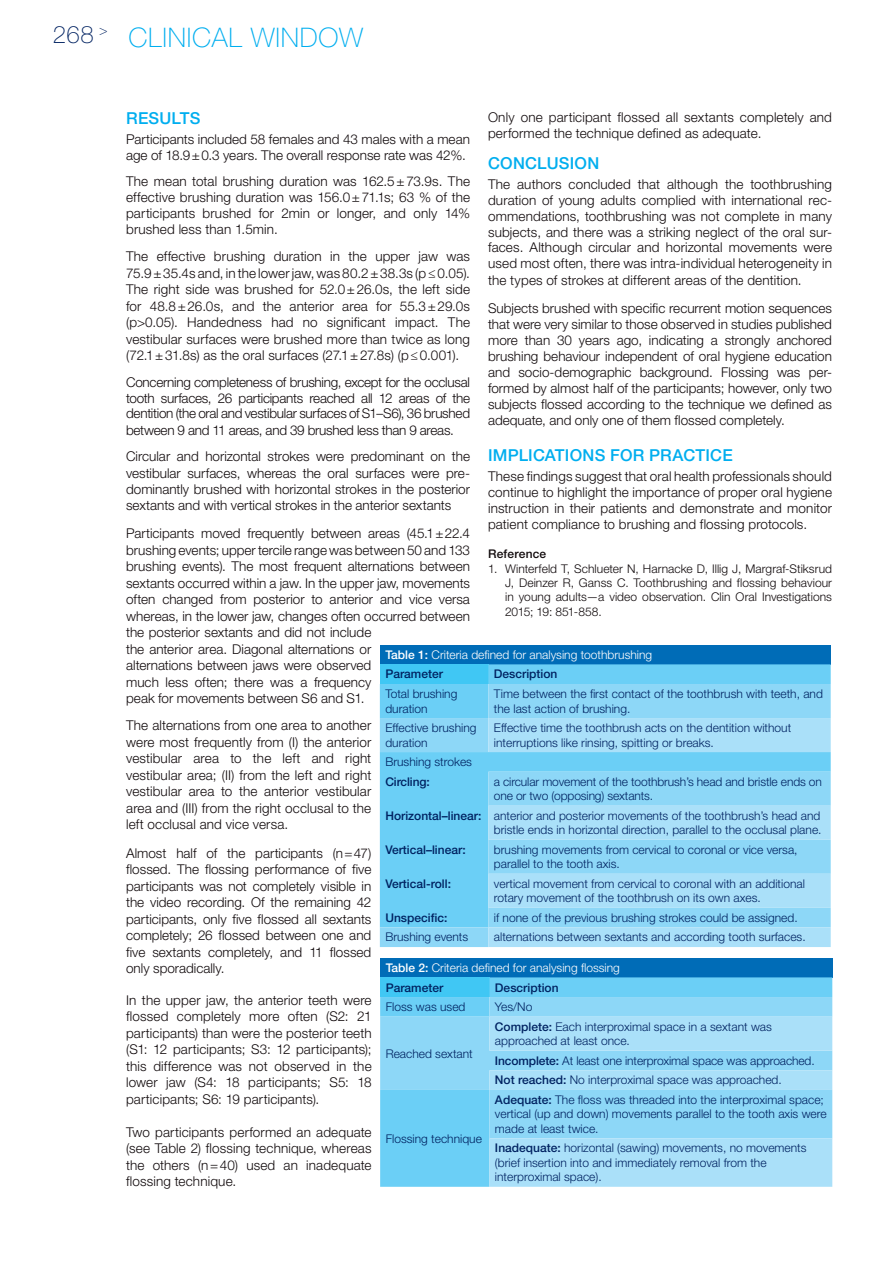
<style>
.page{position:relative;width:893px;height:1263px;background:#fff}
.page>*{position:absolute;margin:0;border:0;box-sizing:border-box;transform-origin:0 0}
.t1{font:100 27px "Helvetica Neue LT Std";letter-spacing:.025em;color:#00aeef}
.t2{font:100 24px "Helvetica Neue LT Std";color:#002261}
.t3{font:500 16.5px "Helvetica Neue LT Std";letter-spacing:.01em;color:#00aeef}
.t4{font:300 13.5px/16.5px "Helvetica Neue LT Std";color:#110a0c;text-align:justify}
.t5{font:300 12px/14.4px "Helvetica Neue LT Std";color:#002261}
.t6{font:300 12px/14.4px "Helvetica Neue LT Std";color:#110a0c;text-align:justify}
.t7{font:300 12px/19.6px "Helvetica Neue LT Std";color:#fff}
.t8{font:500 12px "Helvetica Neue LT Std";color:#002261}
.t9{font:500 12px "Helvetica Neue LT Std";color:#110a0c}
.s1{font-weight:500}
.s2{font-weight:500;color:#002261}
</style>
<div class="page">
<div style="left:380px;top:645px;width:451px;height:19px;background:#006cb7"></div>
<svg style="left:380px;top:664px;width:451px;height:20px;background:#5fcbf4"></svg>
<svg style="left:380px;top:684px;width:451px;height:263px;background:#7ad2f6"></svg>
<svg style="left:488px;top:718px;width:343px;height:229px;background:#9adbf8"></svg>
<div style="left:380px;top:958px;width:452px;height:19px;background:#006cb7"></div>
<svg style="left:380px;top:977px;width:452px;height:210px;background:#63ccf5"></svg>
<svg style="left:380px;top:997px;width:452px;height:141px;background:#82d4f6"></svg>
<svg style="left:489px;top:1017px;width:343px;height:170px;background:#9fdcf8"></svg>
<h2 class="t2" style="left:53px;top:21px;width:56px">268 <sup>&gt;</sup></h2>
<h1 class="t1" style="left:129px;top:22px;width:15px">CLINIC</h1>
<h1 class="t1" style="left:212px;top:22px;width:153px">AL WIN DOW</h1>
<p class="t4" style="left:488px;top:108px;width:345px">Only one participant flossed all sextants completely and performed the technique defined as adequate.</p>
<p class="t3" style="left:488px;top:154px;width:113px">Conclusion</p>
<p class="t4" style="left:488px;top:176px;width:345px;line-height:15.9px">The authors concluded that although the toothbrushing duration of young adults complied with international rec&shy;ommendations, toothbrushing was not complete in many subjects, and there was a striking neglect of the oral sur&shy;faces. Although circular and horizontal movements were used most often, there was intra-individual heterogeneity in the types of strokes at different areas of the dentition.</p>
<p class="t4" style="left:488px;top:300px;width:345px;line-height:16px">Subjects brushed with specific recurrent motion sequences that were very similar to those observed in studies published more than 30 years ago, indicating a strongly anchored brushing behaviour independent of oral hygiene education and socio-demographic background. Flossing was per&shy;formed by almost half of the participants; however, only two subjects flossed according to the technique we defined as adequate, and only one of them flossed completely.</p>
<p class="t3" style="left:488px;top:445px;width:11px">Impl</p>
<p class="t3" style="left:528px;top:445px;width:206px">ications for practice</p>
<p class="t4" style="left:488px;top:468px;width:345px;line-height:16px">These findings suggest that oral health professionals should continue to highlight the importance of proper oral hygiene instruction in their patients and demonstrate and monitor patient compliance to brushing and flossing protocols.</p>
<p class="t9" style="left:488px;top:547px;width:60px">Reference</p>
<p class="t6" style="left:505px;top:561px;width:328px;text-indent:-17px">1. Winterfeld T, Schlueter N, Harnacke D, Illig J, Margraf-Stiksrud J, Deinzer R, Ganss C. Toothbrushing and flossing behaviour in young adults—a video observation. Clin Oral Investigations 2015; 19: 851-858.</p>
<p class="t3" style="left:126px;top:108px;width:76px">Results</p>
<p class="t4" style="left:126px;top:131px;width:345px;line-height:15.9px">Participants included 58 females and 43 males with a mean age of 18.9±0.3 years. The overall response rate was 42%.</p>
<p class="t4" style="left:126px;top:173px;width:345px;line-height:16px">The mean total brushing duration was 162.5±73.9s. The effective brushing duration was 156.0±71.1s; 63 % of the participants brushed for 2min or longer, and only 14% brushed less than 1.5min.</p>
<p class="t4" style="left:126px;top:248px;width:345px">The effective brushing duration in the upper jaw was 75.9±35.4s and, in the lower jaw, was 80.2±38.3s (p≤0.05).<br>The right side was brushed for 52.0±26.0s, the left side for 48.8±26.0s, and the anterior area for 55.3±29.0s (p&gt;0.05). Handedness had no significant impact. The vestibular surfaces were brushed more than twice as long (72.1±31.8s) as the oral surfaces (27.1±27.8s) (p≤0.001).</p>
<p class="t4" style="left:126px;top:373px;width:345px;line-height:16px">Concerning completeness of brushing, except for the occlusal tooth surfaces, 26 participants reached all 12 areas of the dentition (the oral and vestibular surfaces of S1–S6), 36 brushed between 9 and 11 areas, and 39 brushed less than 9 areas.</p>
<p class="t4" style="left:126px;top:448px;width:345px">Circular and horizontal strokes were predominant on the vestibular surfaces, whereas the oral surfaces were pre&shy;dominantly brushed with horizontal strokes in the posterior sextants and with vertical strokes in the anterior sextants</p>
<p class="t4" style="left:126px;top:525px;width:345px;text-align:left">Participants moved frequently between areas (45.1±22.4 brushing events; upper tercile range was between 50 and 133 brushing events). The most frequent alternations between sextants occurred within a jaw. In the upper jaw, movements often changed from posterior to anterior and vice versa whereas, in the lower jaw, changes often occurred between the posterior sextants and did not include<br>the anterior area. Diagonal alternations or<br>alternations between jaws were observed<br>much less often; there was a frequency<br>peak for movements between S6 and S1.</p>
<p class="t4" style="left:126px;top:717px;width:247px">The alternations from one area to another were most frequently from (I) the anterior vestibular area to the left and right vestibular area; (II) from the left and right vestibular area to the anterior vestibular area and (III) from the right occlusal to the left occlusal and vice versa.</p>
<p class="t4" style="left:126px;top:845px;width:247px">Almost half of the participants (n=47) flossed. The flossing performance of five participants was not completely visible in the video recording. Of the remaining 42 participants, only five flossed all sextants completely; 26 flossed between one and five sextants completely, and 11 flossed only sporadically.</p>
<p class="t4" style="left:126px;top:992px;width:247px">In the upper jaw, the anterior teeth were flossed completely more often (S2: 21 participants) than were the posterior teeth (S1: 12 participants; S3: 12 participants); this difference was not observed in the lower jaw (S4: 18 participants; S5: 18 participants; S6: 19 participants).</p>
<p class="t4" style="left:126px;top:1123px;width:247px">Two participants performed an adequate (see Table 2) flossing technique, whereas the others (n=40) used an inadequate flossing technique.</p>
<p class="t7" style="left:385px;top:644px;width:268px"><span class="s1">Table 1:</span> Criteria defined for analysing toothbrushing<br><span class="s2">Parameter</span></p>
<p class="t8" style="left:494px;top:667px;width:65px">Description</p>
<p class="t5" style="left:385px;top:686px;width:74px">Total brushing duration</p>
<p class="t5" style="left:494px;top:686px;width:331px">Time between the first contact of the toothbrush with teeth, and the last action of brushing.</p>
<p class="t5" style="left:385px;top:720px;width:93px">Effective brushing duration</p>
<p class="t5" style="left:494px;top:720px;width:299px">Effective time the toothbrush acts on the dentition without interruptions like rinsing, spitting or breaks.</p>
<p class="t5" style="left:385px;top:754px;width:88px">Brushing strokes</p>
<p class="t8" style="left:385px;top:774px;width:46px">Circling:</p>
<p class="t5" style="left:494px;top:774px;width:330px">a circular movement of the toothbrush’s head and bristle ends on one or two (opposing) sextants.</p>
<p class="t5" style="left:385px;top:808px;width:438px;text-align:right"><span class="s1">Horizontal–linear:</span> anterior and posterior movements of the toothbrush’s head and bristle ends in horizontal direction, parallel to the occlusal plane.</p>
<p class="t8" style="left:385px;top:842px;width:82px">Vertical–linear:</p>
<p class="t5" style="left:494px;top:842px;width:305px">brushing movements from cervical to coronal or vice versa, parallel to the tooth axis.</p>
<p class="t8" style="left:385px;top:876px;width:67px">Vertical-roll:</p>
<p class="t5" style="left:494px;top:876px;width:312px">vertical movement from cervical to coronal with an additional rotary movement of the toothbrush on its own axes.</p>
<p class="t8" style="left:385px;top:910px;width:64px">Unspecific:</p>
<p class="t5" style="left:494px;top:910px;width:305px">if none of the previous brushing strokes could be assigned.</p>
<p class="t5" style="left:385px;top:930px;width:84px">Brushing events</p>
<p class="t5" style="left:494px;top:930px;width:313px">alternations between sextants and according tooth surfaces.</p>
<p class="t7" style="left:386px;top:957px;width:236px"><span class="s1">Table 2:</span> Criteria defined for analysing flossing<br><span class="s2">Parameter</span></p>
<p class="t8" style="left:495px;top:980px;width:65px">Description</p>
<p class="t5" style="left:386px;top:999px;width:81px">Floss was used</p>
<p class="t5" style="left:495px;top:999px;width:39px">Yes/No</p>
<p class="t5" style="left:386px;top:1046px;width:89px">Reached sextant</p>
<p class="t5" style="left:495px;top:1019px;width:278px"><span class="s1">Complete:</span> Each interproximal space in a sextant was approached at least once.</p>
<p class="t5" style="left:495px;top:1050px;width:321px;line-height:19.6px"><span class="s1">Incomplete:</span> At least one interproximal space was approached.<br><span class="s1">Not reached:</span> No interproximal space was approached.</p>
<p class="t5" style="left:495px;top:1092px;width:333px"><span class="s1">Adequate:</span> The floss was threaded into the interproximal space; vertical (up and down) movements parallel to the tooth axis were made at least twice.</p>
<p class="t5" style="left:495px;top:1141px;width:313px"><span class="s1">Inadequate:</span> horizontal (sawing) movements, no movements (brief insertion into and immediately removal from the interproximal space).</p>
<p class="t5" style="left:386px;top:1131px;width:98px">Flossing technique</p>
</div>
